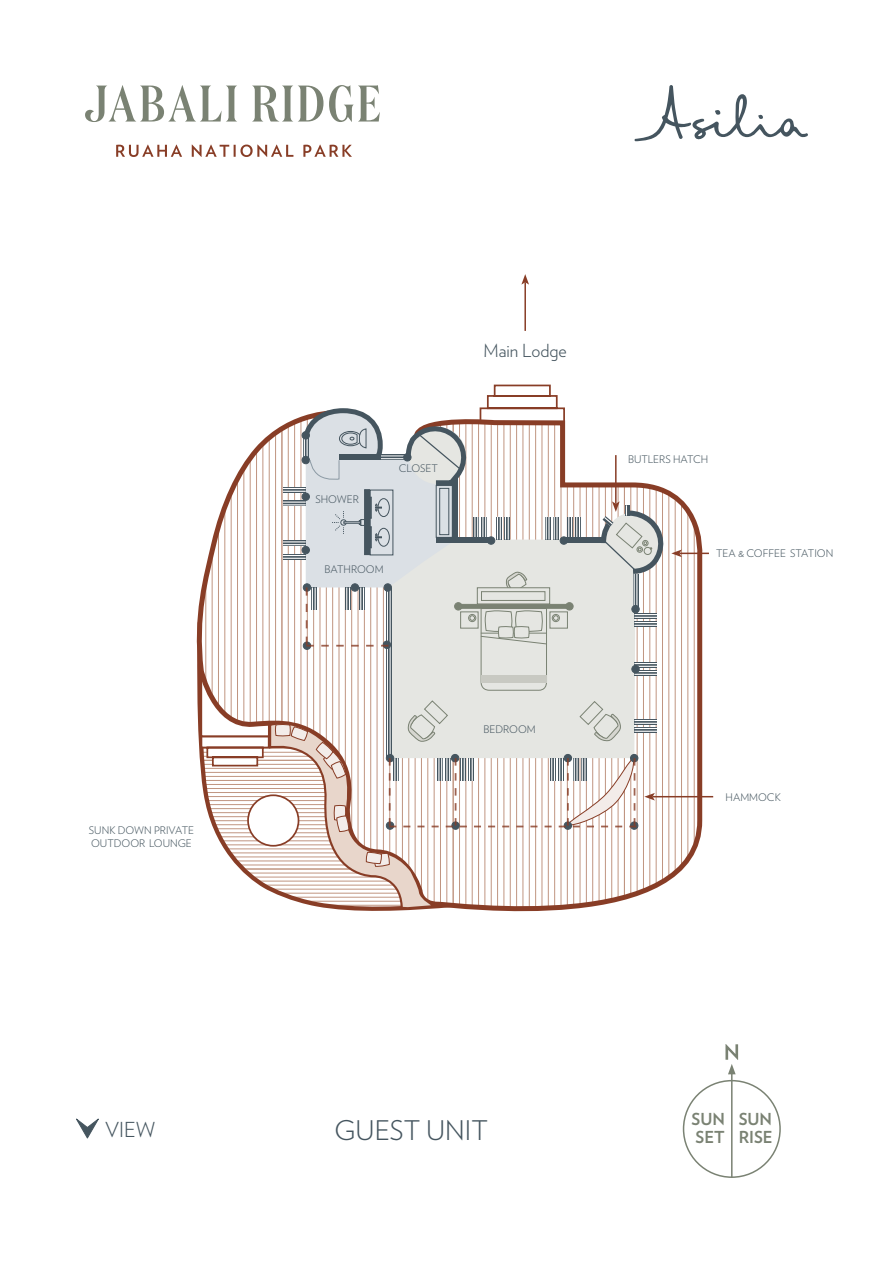
<style>
.page{position:relative;width:893px;height:1263px;background:#fff}
.page>*{position:absolute;margin:0;border:0;box-sizing:border-box;transform-origin:0 0}
.t1{font:300 27px "Verlag";color:#45555f}
.t2{font:300 20.7px "Verlag";color:#45555f}
.t3{font:300 18px "Verlag";color:#45555f}
.t4{font:700 16.5px/18px "Verlag";color:#7a8273}
.t5{font:300 10.5px "Verlag";color:#45555f}
</style>
<div class="page">
<svg style="left:634px;top:85px;width:174px;height:56px"></svg>
<svg style="left:116px;top:145px;width:236px;height:12px"></svg>
<svg style="left:85px;top:85px;width:295px;height:37px"></svg>
<div style="left:683px;top:1080px;width:98px;height:98px;border:2px solid #7a8273;border-radius:50%"></div>
<hr style="left:731px;top:1072px;width:1px;height:105px;background:#7a8273">
<svg style="left:725px;top:1044px;width:13px;height:30px"></svg>
<svg style="left:196px;top:488px;width:509px;height:424px"></svg>
<hr style="left:524px;top:282px;width:2px;height:49px;background:#883d26">
<svg style="left:521px;top:274px;width:8px;height:11px"></svg>
<hr style="left:679px;top:553px;width:30px;height:1px;background:#883d26">
<svg style="left:671px;top:549px;width:11px;height:8px"></svg>
<hr style="left:652px;top:796px;width:61px;height:1px;background:#883d26">
<svg style="left:199px;top:384px;width:465px;height:526px"></svg>
<div style="left:477px;top:587px;width:73px;height:17px;background:#e5e6e2;border:1px solid #7a8273"></div>
<div style="left:481px;top:591px;width:64px;height:10px;border:1px solid #7a8273"></div>
<svg style="left:76px;top:1118px;width:23px;height:21px"></svg>
<p class="t5" style="left:89px;top:822px;width:107px">SUNK DOWN PRIVATE</p>
<p class="t5" style="left:91px;top:835px;width:102px">OUTDOOR LOUNGE</p>
<p class="t5" style="left:315px;top:492px;width:45px">SHOWER</p>
<p class="t5" style="left:399px;top:461px;width:41px">CLOSET</p>
<p class="t5" style="left:325px;top:562px;width:61px">BATHROOM</p>
<p class="t3" style="left:484px;top:338px;width:85px">Main Lodge</p>
<p class="t5" style="left:484px;top:722px;width:54px">BEDROOM</p>
<p class="t5" style="left:628px;top:452px;width:82px">BUTLERS HATCH</p>
<p class="t5" style="left:716px;top:545px;width:119px">TEA &amp; COFFEE STATION</p>
<p class="t5" style="left:726px;top:789px;width:57px">HAMMOCK</p>
<p class="t2" style="left:105px;top:1114px;width:52px">VIEW</p>
<p class="t1" style="left:335px;top:1111px;width:155px">GUEST UNIT</p>
<p class="t4" style="left:691px;top:1109px;width:35px">SUN<br>SET</p>
<p class="t4" style="left:739px;top:1109px;width:35px">SUN<br>RISE</p>
</div>
